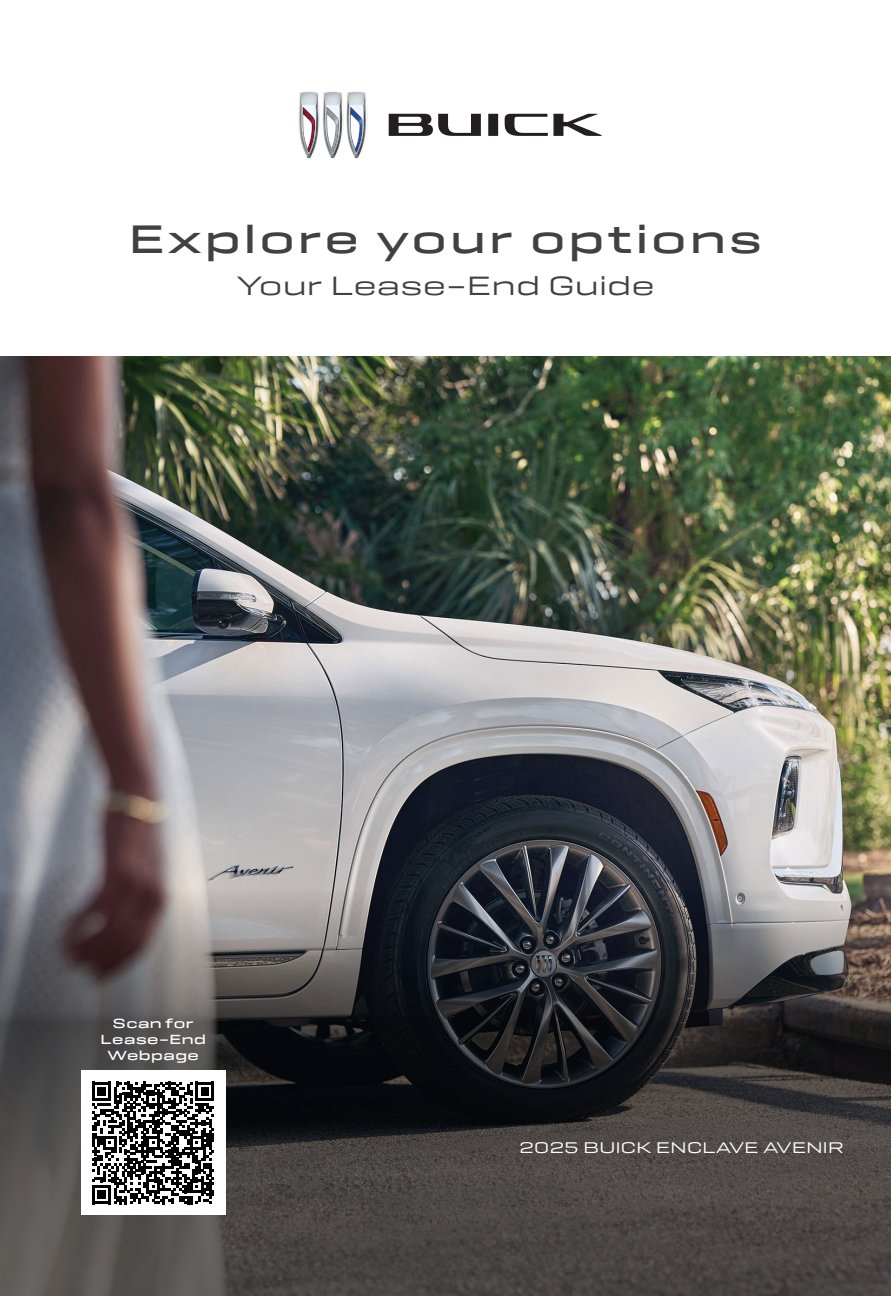
<style>
.page{position:relative;width:891px;height:1296px;background:#fff}
.page>*{position:absolute;margin:0;border:0;box-sizing:border-box;transform-origin:0 0}
.Headline{font:500 40.5px "Buick Headline";letter-spacing:.09em;color:#414042}
.Small_Subheads-Title_Case{font:27px "Buick Headline";letter-spacing:.025em;color:#414042}
.Nameplate{font:15.75px "Buick Headline";letter-spacing:.025em;color:#fff}
.Captions{font:500 13.5px/15.8px "Buick Headline";letter-spacing:.035em;color:#fff;text-align:center}
</style>
<div class="page">
<img style="left:0;top:356px;width:891px;height:524px">
<svg style="left:0;top:880px;width:891px;height:416px;background:#454343"></svg>
<img style="left:323px;top:93px;width:1px;height:43px">
<svg style="left:329px;top:92px;width:37px;height:66px"></svg>
<img style="left:324px;top:92px;width:17px;height:62px">
<img style="left:318px;top:102px;width:1px;height:31px">
<img style="left:299px;top:95px;width:1px;height:40px">
<svg style="left:300px;top:92px;width:18px;height:66px"></svg>
<img style="left:302px;top:106px;width:14px;height:48px">
<img style="left:300px;top:92px;width:17px;height:14px">
<svg style="left:389px;top:114px;width:213px;height:22px"></svg>
<div style="left:81px;top:1071px;width:144px;height:144px;background:#fff"></div>
<svg style="left:92px;top:1082px;width:122px;height:122px"></svg>
<p class="Headline" style="left:129px;top:214px;width:634px">Explore your options</p>
<p class="Small_Subheads-Title_Case" style="left:236px;top:269px;width:420px">Your Lease-End Guide</p>
<p class="Captions" style="left:101px;top:1016px;width:107px">Scan for<br>Lease-End<br>Webpage</p>
<p class="Nameplate" style="left:519px;top:1137px;width:326px">2025 BUICK ENCLAVE AVENIR</p>
</div>
